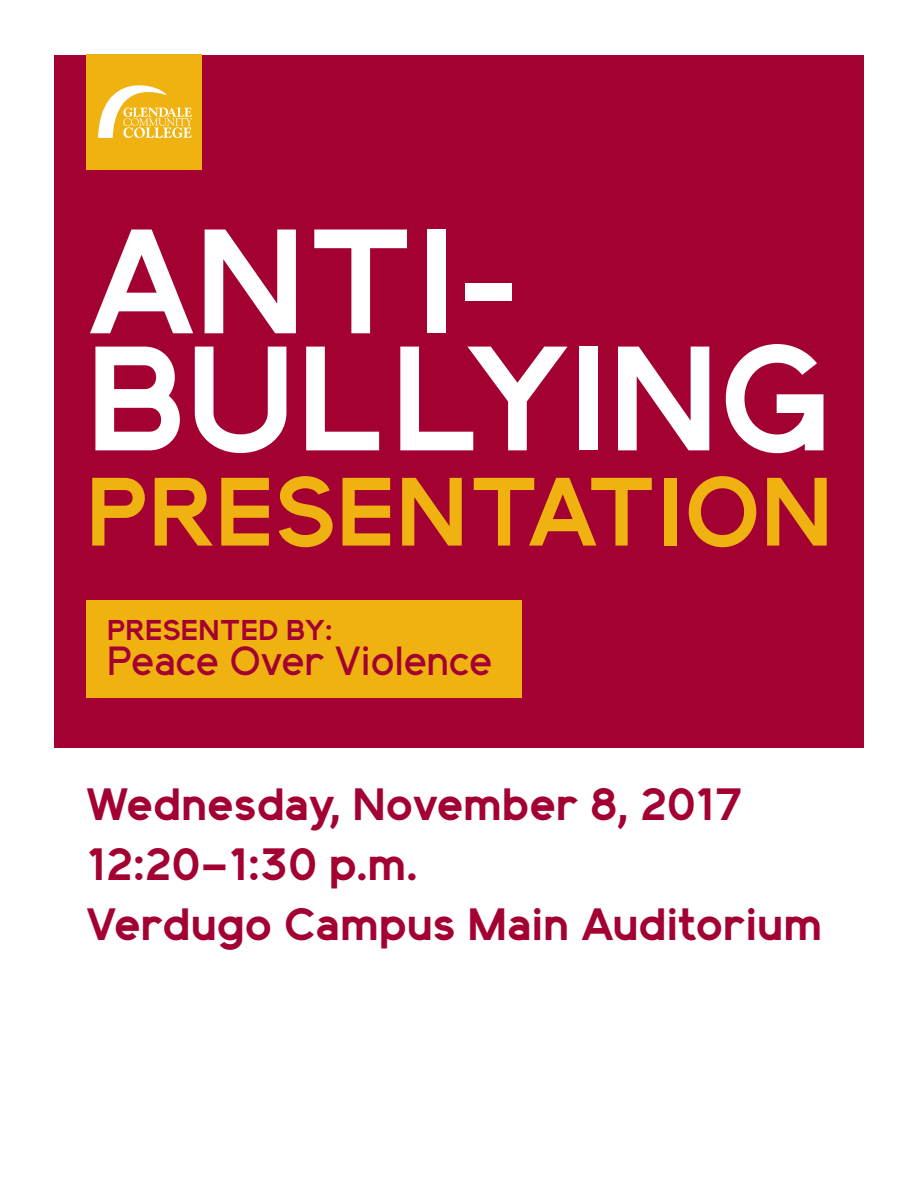
<style>
.page{position:relative;width:918px;height:1188px;background:#fff}
.page>*{position:absolute;margin:0;border:0;box-sizing:border-box;transform-origin:0 0}
.t1{font:700 148.35px "Elliot Sans";color:#fff}
.t2{font:700 96.75px "Elliot Sans";color:#efb211}
.t3{font:700 45px "Elliot Sans";color:#a40133}
.t4{font:500 40.5px "Elliot Sans";color:#a40133}
.t5{font:700 28.5px "Elliot Sans";color:#a40133}
</style>
<div class="page">
<div style="left:55px;top:55px;width:809px;height:692px;background:#a40133"></div>
<div style="left:86px;top:600px;width:435px;height:98px;background:#efb211"></div>
<div style="left:86px;top:54px;width:116px;height:116px;background:#efb211"></div>
<svg style="left:98px;top:85px;width:94px;height:53px"></svg>
<p class="t1" style="left:86px;top:217px;width:436px">ANTI-</p>
<p class="t1" style="left:86px;top:334px;width:748px">BULLYING</p>
<p class="t2" style="left:86px;top:470px;width:748px">PRESENTATION</p>
<p class="t5" style="left:107px;top:618px;width:227px">PRESENTED BY:</p>
<p class="t4" style="left:107px;top:643px;width:387px">Peace Over Violence</p>
<p class="t3" style="left:86px;top:785px;width:658px">Wednesday, November 8, 2017</p>
<p class="t3" style="left:86px;top:845px;width:333px">12:20–1:30 p.m.</p>
<p class="t3" style="left:86px;top:905px;width:737px">Verdugo Campus Main Auditorium</p>
</div>
